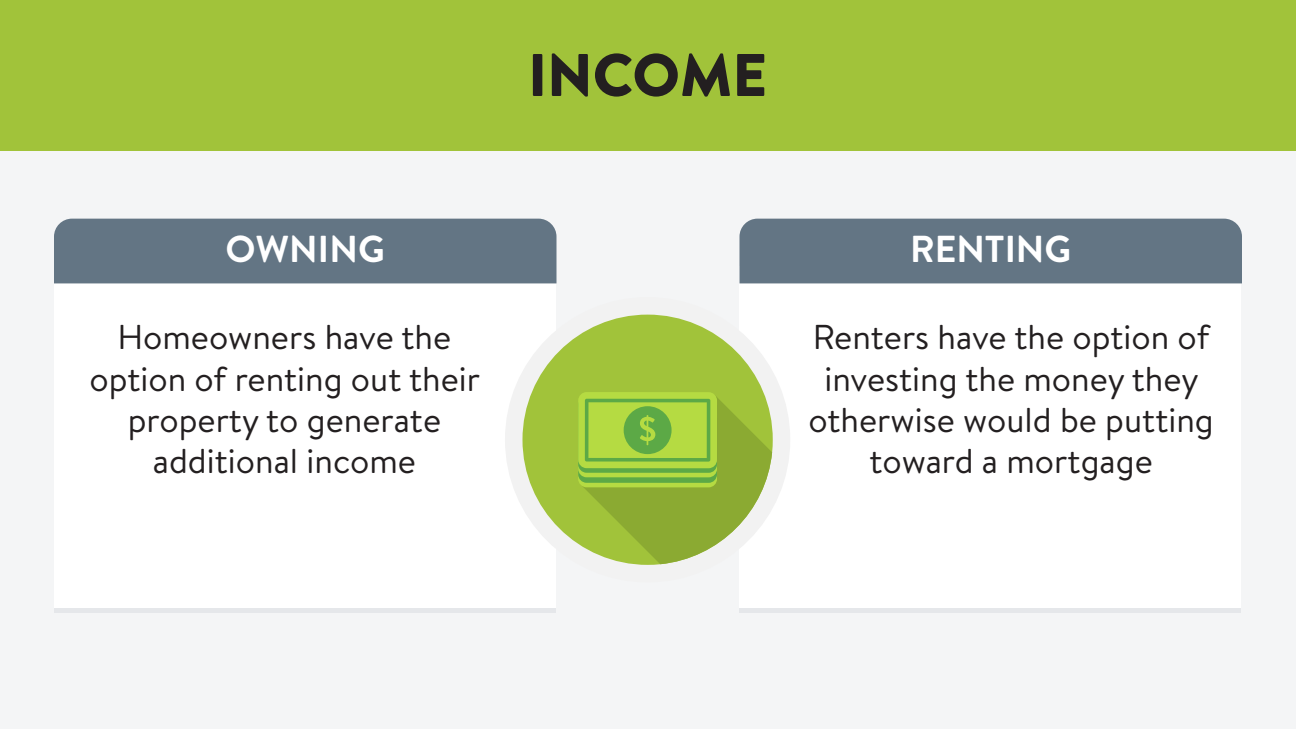
<style>
.page{position:relative;width:1296px;height:729px;background:#f4f5f6}
.page>*{position:absolute;margin:0;border:0;box-sizing:border-box;transform-origin:0 0}
.t1{font:900 60px "Brandon Text";color:#231f20}
.t2{font:700 37.5px "Brandon Text";color:#fff}
.t3{font:34.5px/41.4px "Brandon Text";color:#231f20;text-align:center}
</style>
<div class="page">
<div style="left:54px;top:608px;width:502px;height:5px;background:#e5e7ea"></div>
<div style="left:54px;top:267px;width:502px;height:341px;background:#fff"></div>
<div style="left:740px;top:608px;width:501px;height:5px;background:#e5e7ea"></div>
<div style="left:740px;top:267px;width:501px;height:341px;background:#fff"></div>
<div style="left:54px;top:219px;width:502px;height:64px;background:#637584"></div>
<div style="left:740px;top:219px;width:502px;height:64px;background:#637584"></div>
<div style="left:505px;top:297px;width:285px;height:285px;background:#f2f2f2;border-radius:50%"></div>
<svg style="left:522px;top:315px;width:251px;height:250px;fill:#a1c33a"></svg>
<svg style="left:578px;top:392px;width:194px;height:172px;background:#9ec24f"></svg>
<div style="left:0;top:0;width:1296px;height:150px;background:#a1c33a"></div>
<h1 class="t1" style="left:528px;top:33px;width:240px">INCOME</h1>
<p class="t2" style="left:225px;top:223px;width:161px">OWNING</p>
<p class="t2" style="left:910px;top:223px;width:163px">RENTING</p>
<p class="t3" style="left:89px;top:315px;width:392px">Homeowners have the option of renting out their property to generate additional income</p>
<p class="t3" style="left:808px;top:315px;width:407px">Renters have the option of investing the money they otherwise would be putting toward a mortgage</p>
</div>
